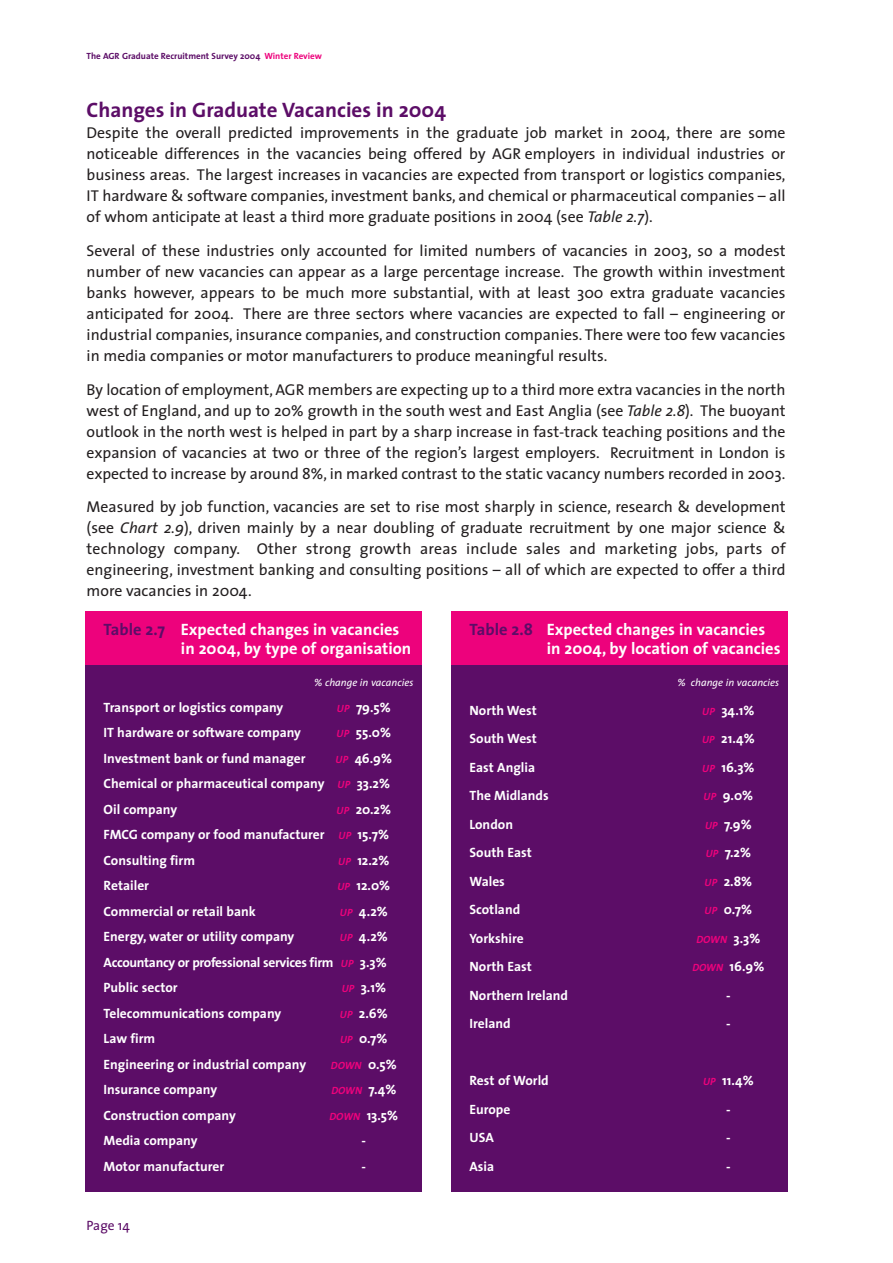
<style>
.page{position:relative;width:893px;height:1263px;background:#fff}
.page>*{position:absolute;margin:0;border:0;box-sizing:border-box;transform-origin:0 0}
.t1{font:700 21px "The Sans";color:#5c0d67}
.t2{font:700 16.5px/19.5px "The Sans";color:#fff}
.t3{font:15.75px/21px "The Sans";color:#231f20;text-align:justify}
.t4{font:700 13.5px/25.5px "The Sans";color:#fff}
.t5{font:13.5px "The Sans";color:#5c0d67}
.t6{font:italic 10.5px "The Sans";color:#fff}
.t7{font:italic 700 10.5px "The Sans";color:#ed027c}
.t8{font:700 9px "The Sans";color:#5c0d67}
.s1{color:#ed027c}
.s2{font-style:italic}
.s3{color:#5c0d67}
.s4{font-style:italic;font-size:10.5px;color:#ed027c}
.s5{font-style:normal;font-size:13.5px;color:#fff}
</style>
<div class="page">
<div style="left:85px;top:658px;width:336px;height:534px;background:#5c0d67"></div>
<div style="left:85px;top:611px;width:336px;height:54px;background:#ed027c"></div>
<div style="left:451px;top:658px;width:336px;height:534px;background:#5c0d67"></div>
<div style="left:451px;top:611px;width:336px;height:54px;background:#ed027c"></div>
<p class="t8" style="left:87px;top:53px;width:237px">The AGR Graduate Recruitment Survey 2004 <span class="s1">Winter Review</span></p>
<h1 class="t1" style="left:87px;top:102px;width:361px">Changes in Graduate Vacancies in 2004</h1>
<p class="t3" style="left:87px;top:124px;width:700px">Despite the overall predicted improvements in the graduate job market in 2004, there are some noticeable differences in the vacancies being offered by AGR employers in individual industries or business areas. The largest increases in vacancies are expected from transport or logistics companies, IT hardware &amp; software companies, investment banks, and chemical or pharmaceutical companies – all of whom anticipate at least a third more graduate positions in 2004 (see <span class="s2">Table 2.7</span>).</p>
<p class="t3" style="left:87px;top:241px;width:700px">Several of these industries only accounted for limited numbers of vacancies in 2003, so a modest number of new vacancies can appear as a large percentage increase. The growth within investment banks however, appears to be much more substantial, with at least 300 extra graduate vacancies anticipated for 2004. There are three sectors where vacancies are expected to fall – engineering or industrial companies, insurance companies, and construction companies. There were too few vacancies in media companies or motor manufacturers to produce meaningful results.</p>
<p class="t3" style="left:87px;top:380px;width:700px">By location of employment, AGR members are expecting up to a third more extra vacancies in the north west of England, and up to 20% growth in the south west and East Anglia (see <span class="s2">Table 2.8</span>). The buoyant outlook in the north west is helped in part by a sharp increase in fast-track teaching positions and the expansion of vacancies at two or three of the region’s largest employers. Recruitment in London is expected to increase by around 8%, in marked contrast to the static vacancy numbers recorded in 2003.</p>
<p class="t3" style="left:87px;top:498px;width:700px">Measured by job function, vacancies are set to rise most sharply in science, research &amp; development (see <span class="s2">Chart 2.9</span>), driven mainly by a near doubling of graduate recruitment by one major science &amp; technology company. Other strong growth areas include sales and marketing jobs, parts of engineering, investment banking and consulting positions – all of which are expected to offer a third more vacancies in 2004.</p>
<p class="t2" style="left:181px;top:621px;width:232px;text-indent:-77px"><span class="s3">Table 2.7</span> Expected changes in vacancies in 2004, by type of organisation</p>
<p class="t2" style="left:547px;top:621px;width:235px;text-indent:-77px"><span class="s3">Table 2.8</span> Expected changes in vacancies in 2004, by location of vacancies</p>
<p class="t6" style="left:314px;top:679px;width:101px">% change in vacancies</p>
<p class="t4" style="left:335px;top:696px;width:58px;text-align:center"><span class="s4">UP</span> 79.5%<br><span class="s4">UP</span> 55.0%<br><span class="s4">UP</span> 46.9%<br><span class="s4">UP</span> 33.2%<br><span class="s4">UP</span> 20.2%<br><span class="s4">UP</span> 15.7%<br><span class="s4">UP</span> 12.2%<br><span class="s4">UP</span> 12.0%<br><span class="s4">UP</span> 4.2%<br><span class="s4">UP</span> 4.2%<br><span class="s4">UP</span> 3.3%<br><span class="s4">UP</span> 3.1%<br><span class="s4">UP</span> 2.6%<br><span class="s4">UP</span> 0.7%</p>
<p class="t7" style="left:331px;top:1061px;width:67px">DOWN <span class="s5">0.5%</span></p>
<p class="t7" style="left:331px;top:1087px;width:66px">DOWN <span class="s5">7.4%</span></p>
<p class="t4" style="left:329px;top:1104px;width:70px;text-align:center"><span class="s4">DOWN</span> 13.5% -<br>-</p>
<p class="t4" style="left:104px;top:696px;width:231px">Transport or logistics company<br>IT hardware or software company<br>Investment bank or fund manager<br>Chemical or pharmaceutical company<br>Oil company<br>FMCG company or food manufacturer<br>Consulting firm<br>Retailer<br>Commercial or retail bank<br>Energy, water or utility company<br>Accountancy or professional services firm<br>Public sector<br>Telecommunications company<br>Law firm<br>Engineering or industrial company<br>Insurance company<br>Construction company<br>Media company<br>Motor manufacturer</p>
<p class="t5" style="left:87px;top:1221px;width:45px">Page 14</p>
<p class="t4" style="left:469px;top:697px;width:100px;line-height:28.5px">North West<br>South West<br>East Anglia<br>The Midlands<br>London<br>South East<br>Wales<br>Scotland<br>Yorkshire<br>North East<br>Northern Ireland<br>Ireland</p>
<p class="t4" style="left:469px;top:1068px;width:81px;line-height:28.5px">Rest of World<br>Europe<br>USA<br>Asia</p>
<p class="t6" style="left:677px;top:679px;width:103px">% change in vacancies</p>
<p class="t4" style="left:702px;top:697px;width:54px;line-height:28.5px"><span class="s4">UP</span> 34.1%<br><span class="s4">UP</span> 21.4%<br><span class="s4">UP</span> 16.3%<br><span class="s4">UP</span> 9.0%<br><span class="s4">UP</span> 7.9%<br><span class="s4">UP</span> 7.2%<br><span class="s4">UP</span> 2.8%<br><span class="s4">UP</span> 0.7%</p>
<p class="t7" style="left:696px;top:935px;width:66px">DOWN <span class="s5">3.3%</span></p>
<p class="t4" style="left:692px;top:954px;width:73px;line-height:28.5px;text-align:center"><span class="s4">DOWN</span> 16.9% -<br>-</p>
<p class="t4" style="left:703px;top:1068px;width:52px;line-height:28.5px;text-align:center"><span class="s4">UP</span> 11.4% -<br>-<br>-</p>
</div>
